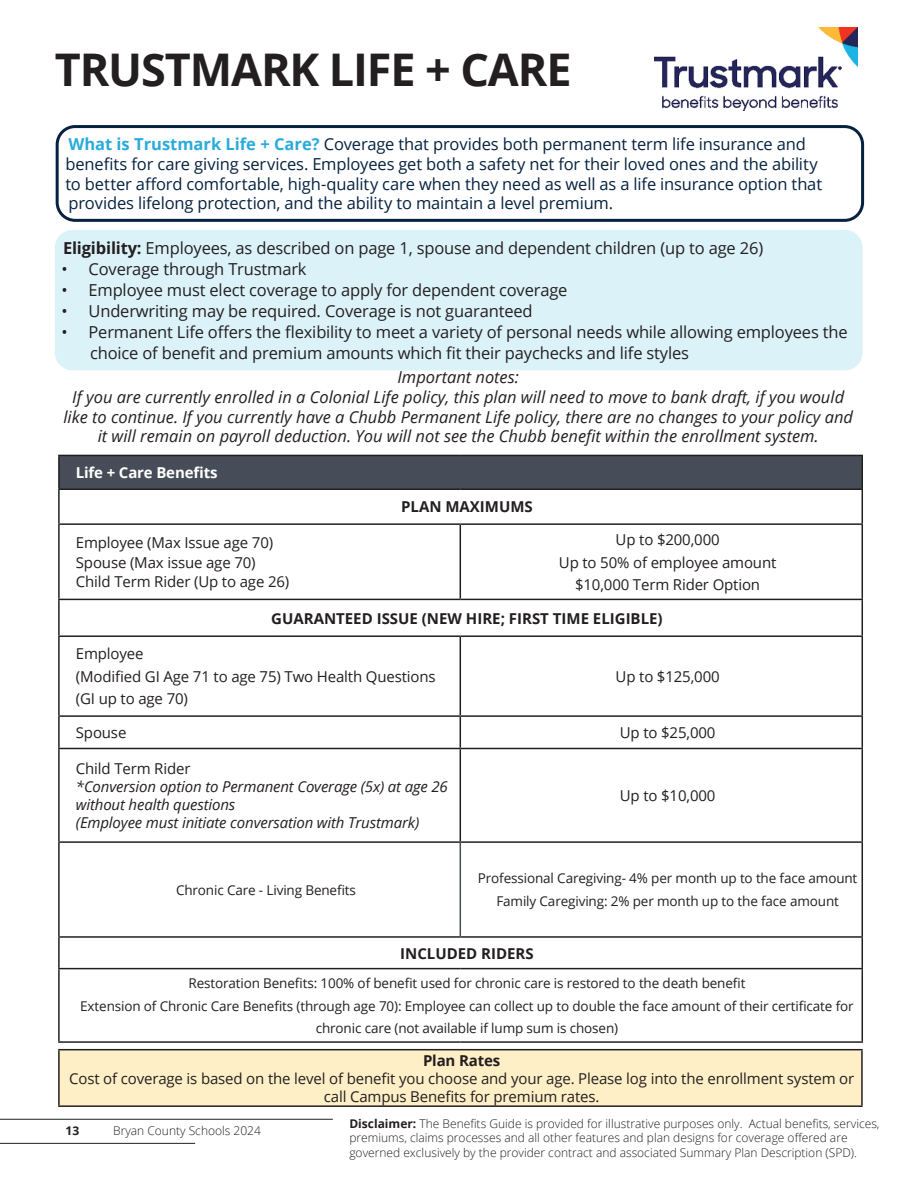
<style>
.page{position:relative;width:918px;height:1188px;background:#fff}
.page>*{position:absolute;margin:0;border:0;box-sizing:border-box;transform-origin:0 0}
.t1{font:700 45px "Open Sans";letter-spacing:-.025em;color:#231f20}
.t2{font:16.5px/21px "Open Sans";letter-spacing:-.01em;color:#231f20}
.t3{font:16.5px/19.8px "Open Sans";letter-spacing:-.01em;color:#062240}
.t4{font:italic 16.5px/19.8px "Open Sans";color:#231f20;text-align:center}
.t5{font:15px/22.5px "Open Sans";letter-spacing:-.01em;color:#231f20}
.t6{font:italic 15px/18px "Open Sans";letter-spacing:-.01em;color:#231f20}
.t7{font:700 15px "Open Sans";color:#231f20}
.t8{font:700 15px "Open Sans";letter-spacing:-.01em;color:#fff}
.t9{font:13.5px/22.5px "Open Sans";letter-spacing:-.01em;color:#231f20;text-align:center}
.t10{font:300 12px/14.4px "Open Sans";color:#231f20}
.t11{font:700 12px "Open Sans";color:#231f20}
.s1{font-weight:700;color:#29abdb}
.s2{font-weight:700}
</style>
<div class="page">
<hr style="left:0;top:1119px;width:333px;height:1px;background:#231f20">
<hr style="left:0;top:1143px;width:195px;height:1px;background:#231f20">
<div style="left:55px;top:230px;width:808px;height:140px;background:#dcf2f9;border-radius:18px"></div>
<div style="left:56px;top:125px;width:808px;height:97px;border:3px solid #062240;border-radius:18px"></div>
<div style="left:59px;top:455px;width:803px;height:34px;background:#474d58"></div>
<svg style="left:60px;top:490px;width:802px;height:551px"></svg>
<svg style="left:60px;top:525px;width:802px;height:74px"></svg>
<hr style="left:460px;top:843px;width:1px;height:93px;background:#474d58">
<hr style="left:862px;top:456px;width:1px;height:32px;background:#231f20">
<hr style="left:862px;top:490px;width:1px;height:33px;background:#231f20">
<hr style="left:862px;top:600px;width:1px;height:35px;background:#231f20">
<hr style="left:862px;top:843px;width:1px;height:93px;background:#231f20">
<hr style="left:862px;top:938px;width:1px;height:30px;background:#231f20">
<hr style="left:862px;top:969px;width:1px;height:72px;background:#231f20">
<hr style="left:58px;top:490px;width:2px;height:33px;background:#231f20">
<hr style="left:58px;top:525px;width:2px;height:74px;background:#231f20">
<hr style="left:58px;top:600px;width:2px;height:35px;background:#231f20">
<hr style="left:58px;top:637px;width:2px;height:78px;background:#231f20">
<hr style="left:58px;top:717px;width:2px;height:31px;background:#231f20">
<hr style="left:58px;top:749px;width:2px;height:92px;background:#231f20">
<hr style="left:58px;top:843px;width:2px;height:93px;background:#231f20">
<hr style="left:58px;top:938px;width:2px;height:30px;background:#231f20">
<hr style="left:58px;top:969px;width:2px;height:72px;background:#231f20">
<hr style="left:460px;top:525px;width:1px;height:74px;background:#231f20">
<hr style="left:862px;top:525px;width:1px;height:74px;background:#231f20">
<hr style="left:460px;top:637px;width:1px;height:78px;background:#231f20">
<hr style="left:862px;top:637px;width:1px;height:78px;background:#231f20">
<hr style="left:460px;top:717px;width:1px;height:31px;background:#231f20">
<hr style="left:862px;top:717px;width:1px;height:31px;background:#231f20">
<hr style="left:460px;top:749px;width:1px;height:92px;background:#231f20">
<hr style="left:862px;top:749px;width:1px;height:92px;background:#231f20">
<hr style="left:58px;top:488px;width:402px;height:2px;background:#231f20">
<hr style="left:460px;top:488px;width:403px;height:2px;background:#231f20">
<hr style="left:58px;top:523px;width:402px;height:2px;background:#231f20">
<hr style="left:460px;top:523px;width:403px;height:2px;background:#231f20">
<hr style="left:58px;top:599px;width:402px;height:1px;background:#231f20">
<hr style="left:460px;top:599px;width:403px;height:1px;background:#231f20">
<hr style="left:58px;top:635px;width:402px;height:2px;background:#231f20">
<hr style="left:460px;top:635px;width:403px;height:2px;background:#231f20">
<hr style="left:58px;top:715px;width:402px;height:2px;background:#231f20">
<hr style="left:460px;top:715px;width:403px;height:2px;background:#231f20">
<hr style="left:58px;top:748px;width:402px;height:1px;background:#231f20">
<hr style="left:460px;top:748px;width:403px;height:1px;background:#231f20">
<hr style="left:58px;top:841px;width:402px;height:2px;background:#231f20">
<hr style="left:460px;top:841px;width:403px;height:2px;background:#231f20">
<hr style="left:58px;top:936px;width:402px;height:2px;background:#231f20">
<hr style="left:460px;top:936px;width:403px;height:2px;background:#231f20">
<hr style="left:58px;top:968px;width:402px;height:1px;background:#231f20">
<hr style="left:460px;top:968px;width:403px;height:1px;background:#231f20">
<hr style="left:58px;top:1041px;width:402px;height:2px;background:#231f20">
<hr style="left:460px;top:1041px;width:403px;height:2px;background:#231f20">
<hr style="left:58px;top:455px;width:402px;height:1px;background:#231f20">
<hr style="left:58px;top:456px;width:2px;height:32px;background:#231f20">
<hr style="left:460px;top:455px;width:403px;height:1px;background:#231f20">
<div style="left:59px;top:1050px;width:803px;height:56px;background:#feefc7"></div>
<hr style="left:58px;top:1105px;width:805px;height:2px;background:#231f20">
<hr style="left:58px;top:1049px;width:805px;height:1px;background:#231f20">
<hr style="left:58px;top:1050px;width:2px;height:55px;background:#231f20">
<hr style="left:861px;top:1050px;width:2px;height:55px;background:#231f20">
<img style="left:654px;top:27px;width:204px;height:83px">
<h1 class="t1" style="left:55px;top:38px;width:518px">TRUSTMARK LIFE + CARE</h1>
<p class="t3" style="left:65px;top:134px;width:758px"><span class="s1">What is Trustmark Life + Care?</span> Coverage that provides both permanent term life insurance and benefits for care giving services. Employees get both a safety net for their loved ones and the ability to better afford comfortable, high-quality care when they need as well as a life insurance option that provides lifelong protection, and the ability to maintain a level premium.</p>
<p class="t2" style="left:63px;top:237px;width:702px"><span class="s2">Eligibility:</span> Employees, as described on page 1, spouse and dependent children (up to age 26)</p>
<p class="t2" style="left:62px;top:258px;width:247px">• Coverage through Trustmark</p>
<p class="t2" style="left:62px;top:279px;width:507px">• Employee must elect coverage to apply for dependent coverage</p>
<p class="t2" style="left:62px;top:300px;width:473px">• Underwriting may be required. Coverage is not guaranteed</p>
<p class="t2" style="left:90px;top:321px;width:759px;text-indent:-28px">• Permanent Life offers the flexibility to meet a variety of personal needs while allowing employees the choice of benefit and premium amounts which fit their paychecks and life styles</p>
<p class="t4" style="left:63px;top:367px;width:791px">Important notes:<br>If you are currently enrolled in a Colonial Life policy, this plan will need to move to bank draft, if you would like to continue. If you currently have a Chubb Permanent Life policy, there are no changes to your policy and it will remain on payroll deduction. You will not see the Chubb benefit within the enrollment system.</p>
<p class="t8" style="left:76px;top:462px;width:143px">Life + Care Benefits</p>
<p class="t7" style="left:401px;top:496px;width:133px">PLAN MAXIMUMS</p>
<p class="t5" style="left:76px;top:532px;width:215px;line-height:19.5px">Employee (Max Issue age 70)<br>Spouse (Max issue age 70)<br>Child Term Rider (Up to age 26)</p>
<p class="t5" style="left:559px;top:528px;width:219px;text-align:center">Up to $200,000<br>Up to 50% of employee amount $10,000 Term Rider Option</p>
<p class="t7" style="left:271px;top:608px;width:393px">GUARANTEED ISSUE (NEW HIRE; FIRST TIME ELIGIBLE)</p>
<p class="t5" style="left:76px;top:642px;width:361px">Employee<br>(Modified GI Age 71 to age 75) Two Health Questions (GI up to age 70)</p>
<p class="t5" style="left:616px;top:665px;width:106px">Up to $125,000</p>
<p class="t5" style="left:76px;top:721px;width:52px">Spouse</p>
<p class="t5" style="left:620px;top:721px;width:97px">Up to $25,000</p>
<p class="t5" style="left:76px;top:757px;width:116px">Child Term Rider</p>
<p class="t6" style="left:76px;top:777px;width:373px">*Conversion option to Permanent Coverage (5x) at age 26 without health questions<br>(Employee must initiate conversation with Trustmark)</p>
<p class="t5" style="left:620px;top:784px;width:97px">Up to $10,000</p>
<p class="t9" style="left:176px;top:878px;width:181px">Chronic Care - Living Benefits</p>
<p class="t9" style="left:478px;top:867px;width:381px">Professional Caregiving- 4% per month up to the face amount<br>Family Caregiving: 2% per month up to the face amount</p>
<p class="t7" style="left:400px;top:942px;width:135px">INCLUDED RIDERS</p>
<p class="t9" style="left:80px;top:972px;width:775px">Restoration Benefits: 100% of benefit used for chronic care is restored to the death benefit<br>Extension of Chronic Care Benefits (through age 70): Employee can collect up to double the face amount of their certificate for chronic care (not available if lump sum is chosen)</p>
<p class="t7" style="left:423px;top:1050px;width:79px">Plan Rates</p>
<p class="t5" style="left:69px;top:1069px;width:787px;line-height:18px;text-align:center">Cost of coverage is based on the level of benefit you choose and your age. Please log into the enrollment system or call Campus Benefits for premium rates.</p>
<p class="t11" style="left:65px;top:1122px;width:16px">13</p>
<p class="t10" style="left:113px;top:1123px;width:149px">Bryan County Schools 2024</p>
<p class="t10" style="left:349px;top:1116px;width:532px"><span class="s2">Disclaimer:</span> The Benefits Guide is provided for illustrative purposes only. Actual benefits, services, premiums, claims processes and all other features and plan designs for coverage offered are governed exclusively by the provider contract and associated Summary Plan Description (SPD).</p>
</div>
